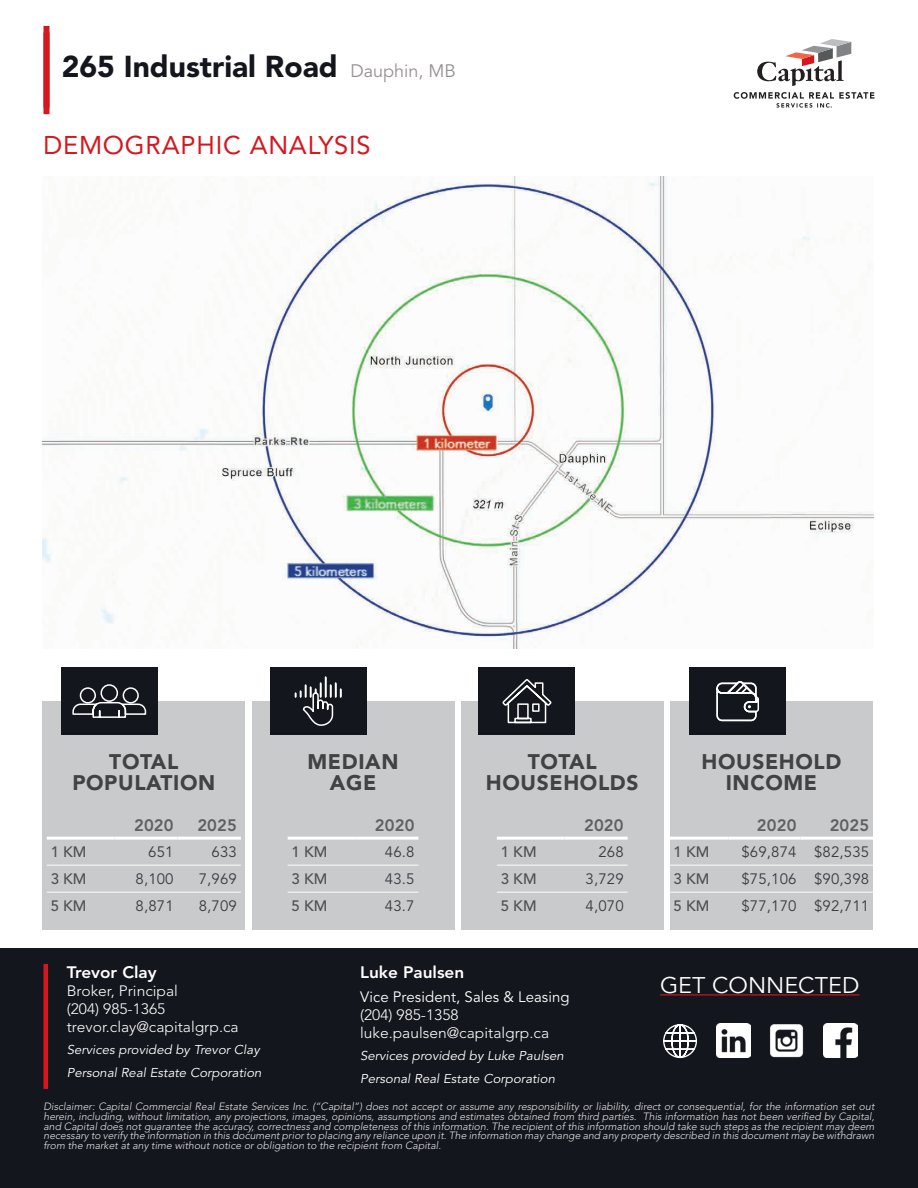
<style>
.page{position:relative;width:918px;height:1188px;background:#fff}
.page>*{position:absolute;margin:0;border:0;box-sizing:border-box;transform-origin:0 0}
.t1{font:900 30px "Avenir LT Std";color:#14161d}
.t2{font:25.5px "Avenir LT Std";letter-spacing:.03em;color:#d7171f}
.t3{font:22.5px "Avenir LT Std";color:#fff;scale:1.04 1}
.t4{font:900 21px/21px "Avenir LT Std";letter-spacing:.03em;color:#404243;text-align:center}
.t5{font:800 16.5px "Avenir LT Std";letter-spacing:.01em;color:#606061}
.t6{font:800 16.5px "Avenir LT Std";color:#fff;scale:1.04 1}
.t7{font:15px "Avenir LT Std";letter-spacing:.01em;color:#3a3c42}
.t8{font:300 15px/18px "Avenir LT Std";color:#fff;scale:1.04 1}
.t9{font:500 15px "Avenir LT Std";color:#4f5051}
.t10{font:15px "Avenir LT Std";letter-spacing:.005em;color:#fff}
.t11{font:italic 12.75px/22.5px "Avenir LT Std";color:#fff;scale:1.04 1}
.t12{font:italic 300 10.5px/9.6px "Avenir LT Std";color:#e4e5e7;text-align:justify}
.s1{font-weight:400;font-size:18px;color:#979193}
</style>
<div class="page">
<div style="left:0;top:948px;width:918px;height:240px;background:#14161d"></div>
<img style="left:716px;top:1024px;width:34px;height:34px">
<img style="left:770px;top:1024px;width:34px;height:34px">
<img style="left:823px;top:1024px;width:34px;height:34px">
<svg style="left:663px;top:1024px;width:34px;height:35px"></svg>
<div style="left:44px;top:32px;width:6px;height:82px;background:#d7171f"></div>
<svg style="left:734px;top:39px;width:140px;height:69px"></svg>
<hr style="left:660px;top:994px;width:199px;height:1px;background:#d7171f">
<div style="left:44px;top:26px;width:6px;height:82px;background:#d7171f"></div>
<hr style="left:44px;top:964px;width:4px;height:125px;background:#d7171f">
<img style="left:43px;top:176px;width:831px;height:472px">
<div style="left:43px;top:701px;width:202px;height:228px;background:#c9cacb"></div>
<hr style="left:47px;top:837px;width:67px;height:3px;background:#fff">
<hr style="left:114px;top:837px;width:64px;height:3px;background:#fff">
<hr style="left:178px;top:837px;width:63px;height:3px;background:#fff">
<hr style="left:47px;top:865px;width:67px;height:1px;background:#fff">
<hr style="left:114px;top:865px;width:64px;height:1px;background:#fff">
<hr style="left:178px;top:865px;width:63px;height:1px;background:#fff">
<hr style="left:47px;top:892px;width:67px;height:1px;background:#fff">
<hr style="left:114px;top:892px;width:64px;height:1px;background:#fff">
<hr style="left:178px;top:892px;width:63px;height:1px;background:#fff">
<div style="left:61px;top:667px;width:96px;height:68px;background:#14161d"></div>
<svg style="left:72px;top:684px;width:75px;height:34px"></svg>
<div style="left:670px;top:701px;width:203px;height:228px;background:#c9cacb"></div>
<hr style="left:670px;top:865px;width:59px;height:1px;background:#fff">
<hr style="left:670px;top:837px;width:59px;height:3px;background:#fff">
<hr style="left:729px;top:837px;width:71px;height:3px;background:#fff">
<hr style="left:800px;top:837px;width:73px;height:3px;background:#fff">
<hr style="left:729px;top:865px;width:71px;height:1px;background:#fff">
<hr style="left:800px;top:865px;width:73px;height:1px;background:#fff">
<hr style="left:670px;top:892px;width:59px;height:1px;background:#fff">
<hr style="left:729px;top:892px;width:71px;height:1px;background:#fff">
<hr style="left:800px;top:892px;width:73px;height:1px;background:#fff">
<div style="left:690px;top:667px;width:96px;height:68px;background:#14161d"></div>
<svg style="left:716px;top:681px;width:43px;height:41px"></svg>
<div style="left:461px;top:701px;width:202px;height:228px;background:#c9cacb"></div>
<hr style="left:564px;top:865px;width:64px;height:1px;background:#fff">
<hr style="left:497px;top:865px;width:67px;height:1px;background:#fff">
<hr style="left:497px;top:837px;width:67px;height:3px;background:#fff">
<hr style="left:564px;top:837px;width:64px;height:3px;background:#fff">
<hr style="left:497px;top:892px;width:67px;height:1px;background:#fff">
<hr style="left:564px;top:892px;width:64px;height:1px;background:#fff">
<div style="left:479px;top:667px;width:96px;height:68px;background:#14161d"></div>
<svg style="left:502px;top:679px;width:50px;height:45px"></svg>
<div style="left:252px;top:701px;width:202px;height:228px;background:#c9cacb"></div>
<hr style="left:355px;top:865px;width:63px;height:1px;background:#fff">
<hr style="left:288px;top:865px;width:67px;height:1px;background:#fff">
<hr style="left:288px;top:837px;width:67px;height:3px;background:#fff">
<hr style="left:355px;top:837px;width:63px;height:3px;background:#fff">
<hr style="left:288px;top:892px;width:67px;height:1px;background:#fff">
<hr style="left:355px;top:892px;width:63px;height:1px;background:#fff">
<div style="left:270px;top:667px;width:96px;height:68px;background:#14161d"></div>
<svg style="left:294px;top:676px;width:48px;height:50px"></svg>
<h1 class="t1" style="left:62px;top:49px;width:396px">265 Industrial Road <span class="s1">Dauphin, MB</span></h1>
<h2 class="t2" style="left:44px;top:130px;width:329px">DEMOGRAPHIC ANALYSIS</h2>
<h3 class="t4" style="left:72px;top:751px;width:144px">TOTAL<br>POPULATION</h3>
<h3 class="t5" style="left:134px;top:816px;width:41px">2020</h3>
<h3 class="t5" style="left:197px;top:816px;width:41px">2025</h3>
<h3 class="t9" style="left:51px;top:843px;width:37px">1 KM</h3>
<h3 class="t7" style="left:148px;top:844px;width:27px">651</h3>
<h3 class="t7" style="left:212px;top:844px;width:27px">633</h3>
<h3 class="t9" style="left:51px;top:870px;width:37px">3 KM</h3>
<h3 class="t7" style="left:136px;top:871px;width:40px">8,100</h3>
<h3 class="t7" style="left:199px;top:871px;width:40px">7,969</h3>
<h3 class="t9" style="left:51px;top:897px;width:37px">5 KM</h3>
<h3 class="t7" style="left:136px;top:898px;width:40px">8,871</h3>
<h3 class="t7" style="left:199px;top:898px;width:40px">8,709</h3>
<h3 class="t6" style="left:67px;top:962px;width:88px">Trevor Clay</h3>
<h3 class="t8" style="left:67px;top:982px;width:167px">Broker, Principal<br>(204) 985-1365 trevor.clay@capitalgrp.ca</h3>
<p class="t11" style="left:67px;top:1039px;width:189px">Services provided by Trevor Clay<br>Personal Real Estate Corporation</p>
<h3 class="t4" style="left:308px;top:751px;width:93px">MEDIAN<br>AGE</h3>
<h3 class="t4" style="left:486px;top:751px;width:154px">TOTAL<br>HOUSEHOLDS</h3>
<h3 class="t4" style="left:701px;top:751px;width:141px">HOUSEHOLD<br>INCOME</h3>
<h3 class="t5" style="left:375px;top:816px;width:41px">2020</h3>
<h3 class="t5" style="left:584px;top:816px;width:41px">2020</h3>
<h3 class="t5" style="left:757px;top:816px;width:41px">2020</h3>
<h3 class="t5" style="left:830px;top:816px;width:41px">2025</h3>
<h3 class="t9" style="left:292px;top:843px;width:37px">1 KM</h3>
<h3 class="t7" style="left:385px;top:844px;width:31px">46.8</h3>
<h3 class="t9" style="left:292px;top:870px;width:37px">3 KM</h3>
<h3 class="t7" style="left:385px;top:871px;width:31px">43.5</h3>
<h3 class="t9" style="left:292px;top:897px;width:37px">5 KM</h3>
<h3 class="t7" style="left:385px;top:898px;width:31px">43.7</h3>
<h3 class="t9" style="left:501px;top:843px;width:37px">1 KM</h3>
<h3 class="t7" style="left:598px;top:844px;width:27px">268</h3>
<h3 class="t9" style="left:501px;top:870px;width:37px">3 KM</h3>
<h3 class="t7" style="left:586px;top:871px;width:40px">3,729</h3>
<h3 class="t9" style="left:501px;top:897px;width:37px">5 KM</h3>
<h3 class="t7" style="left:586px;top:898px;width:40px">4,070</h3>
<h3 class="t9" style="left:674px;top:843px;width:37px">1 KM</h3>
<h3 class="t7" style="left:741px;top:844px;width:129px">$69,874 $82,535</h3>
<h3 class="t9" style="left:674px;top:870px;width:37px">3 KM</h3>
<h3 class="t7" style="left:741px;top:871px;width:129px">$75,106 $90,398</h3>
<h3 class="t9" style="left:674px;top:897px;width:37px">5 KM</h3>
<h3 class="t7" style="left:741px;top:898px;width:129px">$77,170 $92,711</h3>
<h3 class="t6" style="left:360px;top:962px;width:102px">Luke Paulsen</h3>
<h3 class="t10" style="left:360px;top:988px;width:211px">Vice President, Sales &amp; Leasing</h3>
<h3 class="t8" style="left:360px;top:1006px;width:183px">(204) 985-1358 luke.paulsen@capitalgrp.ca</h3>
<p class="t11" style="left:360px;top:1045px;width:198px">Services provided by Luke Paulsen<br>Personal Real Estate Corporation</p>
<h3 class="t3" style="left:660px;top:972px;width:193px">GET CONNECTED</h3>
<p class="t12" style="left:44px;top:1102px;width:833px">Disclaimer: Capital Commercial Real Estate Services Inc. (“Capital”) does not accept or assume any responsibility or liability, direct or consequential, for the information set out herein, including, without limitation, any projections, images, opinions, assumptions and estimates obtained from third parties. This information has not been verified by Capital, and Capital does not guarantee the accuracy, correctness and completeness of this information. The recipient of this information should take such steps as the recipient may deem necessary to verify the information in this document prior to placing any reliance upon it. The information may change and any property described in this document may be withdrawn from the market at any time without notice or obligation to the recipient from Capital.</p>
</div>
